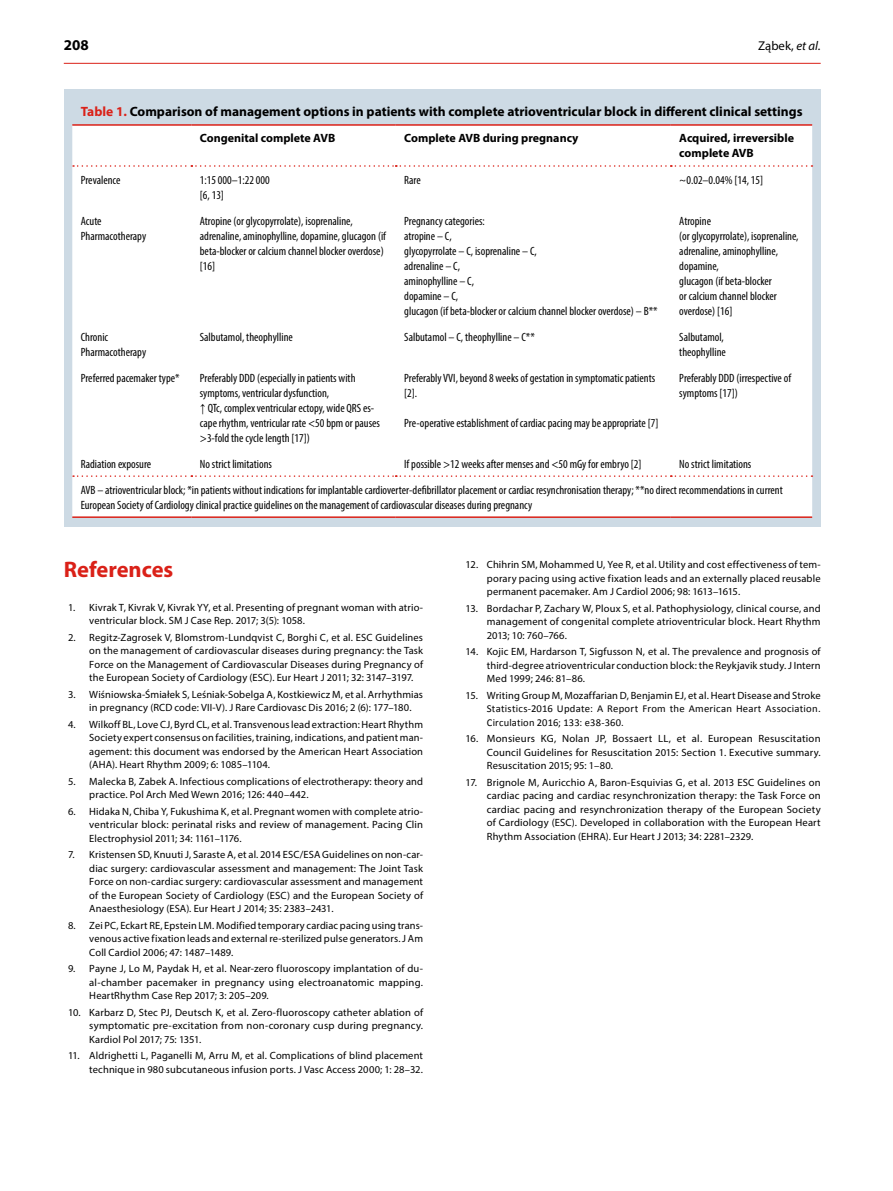
<style>
.page{position:relative;width:893px;height:1191px;background:#fff}
.page>*{position:absolute;margin:0;border:0;box-sizing:border-box;transform-origin:0 0}
.t1{font:700 22.5px "Myriad Pro";color:#da2118}
.t2{font:700 15px "Myriad Pro";color:#000}
.t3{font:700 13.5px "Myriad Pro";color:#000}
.t4{font:12.75px "Myriad Pro";color:#000}
.t5{font:condensed 12px/15px "Myriad Pro";color:#000}
.t6{font:700 12px/15px "Myriad Pro";color:#000}
.t7{font:10.5px/13.5px "Myriad Pro";letter-spacing:.01em;color:#000;text-align:justify}
.t8{font:10.5px/13.5px "Calibri";letter-spacing:.02em;color:#000}
.s1{font-style:italic}
.s2{color:#da2118}
.s3{font-family:"Times New Roman";font-stretch:normal}
</style>
<div class="page">
<hr style="left:64px;top:63px;width:757px;height:1px;background:#da2118">
<div style="left:64px;top:89px;width:757px;height:437px;background:#cddae4"></div>
<div style="left:72px;top:126px;width:740px;height:390px;background:#fff"></div>
<svg style="left:73px;top:165px;width:739px;height:2px"></svg>
<hr style="left:72px;top:124px;width:119px;height:2px;background:#da2118">
<hr style="left:191px;top:124px;width:205px;height:2px;background:#da2118">
<hr style="left:396px;top:124px;width:275px;height:2px;background:#da2118">
<hr style="left:671px;top:124px;width:141px;height:2px;background:#da2118">
<svg style="left:73px;top:475px;width:739px;height:2px"></svg>
<hr style="left:72px;top:516px;width:119px;height:2px;background:#da2118">
<hr style="left:191px;top:516px;width:205px;height:2px;background:#da2118">
<hr style="left:396px;top:516px;width:275px;height:2px;background:#da2118">
<hr style="left:671px;top:516px;width:141px;height:2px;background:#da2118">
<h2 class="t2" style="left:64px;top:35px;width:26px">208</h2>
<p class="t4" style="left:758px;top:38px;width:64px">Ząbek, <span class="s1">et al.</span></p>
<p class="t3" style="left:81px;top:103px;width:723px"><span class="s2">Table 1.</span> Comparison of management options in patients with complete atrioventricular block in different clinical settings</p>
<p class="t6" style="left:200px;top:130px;width:137px">Congenital complete AVB</p>
<p class="t6" style="left:404px;top:130px;width:176px">Complete AVB during pregnancy</p>
<p class="t6" style="left:679px;top:130px;width:116px">Acquired, irreversible complete AVB</p>
<p class="t5" style="left:81px;top:172px;width:41px">Prevalence</p>
<p class="t5" style="left:200px;top:172px;width:71px">1:15 000–1:22 000 [6, 13]</p>
<p class="t5" style="left:404px;top:172px;width:18px">Rare</p>
<p class="t5" style="left:679px;top:172px;width:85px">~0.02–0.04% [14, 15]</p>
<p class="t5" style="left:81px;top:213px;width:67px">Acute<br>Pharmacotherapy</p>
<p class="t5" style="left:200px;top:213px;width:188px">Atropine (or glycopyrrolate), isoprenaline, adrenaline, aminophylline, dopamine, glucagon (if beta‑blocker or calcium channel blocker overdose) [16]</p>
<p class="t5" style="left:404px;top:213px;width:255px">Pregnancy categories:<br>atropine – C,<br>glycopyrrolate – C, isoprenaline – C,<br>adrenaline – C,<br>aminophylline – C,<br>dopamine – C,<br>glucagon (if beta‑blocker or calcium channel blocker overdose) – B**</p>
<p class="t5" style="left:679px;top:213px;width:121px">Atropine<br>(or glycopyrrolate), isoprenaline, adrenaline, aminophylline, dopamine,<br>glucagon (if beta‑blocker<br>or calcium channel blocker overdose) [16]</p>
<p class="t5" style="left:81px;top:329px;width:67px">Chronic<br>Pharmacotherapy</p>
<p class="t5" style="left:200px;top:329px;width:95px">Salbutamol, theophylline</p>
<p class="t5" style="left:404px;top:329px;width:132px">Salbutamol – C, theophylline – C**</p>
<p class="t5" style="left:679px;top:329px;width:48px">Salbutamol, theophylline</p>
<p class="t5" style="left:81px;top:370px;width:100px">Preferred pacemaker type*</p>
<p class="t5" style="left:200px;top:370px;width:182px">Preferably DDD (especially in patients with symptoms, ventricular dysfunction,<br><span class="s3">↑</span> QTc, complex ventricular ectopy, wide QRS es‑ cape rhythm, ventricular rate &lt;50 bpm or pauses &gt;3‑fold the cycle length [17])</p>
<p class="t5" style="left:404px;top:370px;width:252px">Preferably VVI, beyond 8 weeks of gestation in symptomatic patients [2].</p>
<p class="t5" style="left:679px;top:370px;width:113px">Preferably DDD (irrespective of symptoms [17])</p>
<p class="t5" style="left:404px;top:415px;width:256px">Pre‑operative establishment of cardiac pacing may be appropriate [7]</p>
<p class="t5" style="left:81px;top:456px;width:72px">Radiation exposure</p>
<p class="t5" style="left:200px;top:456px;width:74px">No strict limitations</p>
<p class="t5" style="left:404px;top:456px;width:239px">If possible &gt;12 weeks after menses and &lt;50 mGy for embryo [2]</p>
<p class="t5" style="left:81px;top:450px;width:703px;line-height:26px;text-indent:598px">No strict limitations<br>AVB – atrioventricular block; *in patients without indications for implantable cardioverter‑defibrillator placement or cardiac resynchronisation therapy; **no direct recommendations in current</p>
<p class="t5" style="left:81px;top:497px;width:453px">European Society of Cardiology clinical practice guidelines on the management of cardiovascular diseases during pregnancy</p>
<h1 class="t1" style="left:64px;top:555px;width:111px">References</h1>
<p class="t7" style="left:89px;top:600px;width:335px;text-indent:-21px">1. Kivrak T, Kivrak V, Kivrak YY, et al. Presenting of pregnant woman with atrio‑ ventricular block. SM J Case Rep. 2017; 3(5): 1058.</p>
<p class="t7" style="left:89px;top:630px;width:335px;text-indent:-21px">2. Regitz-Zagrosek V, Blomstrom-Lundqvist C, Borghi C, et al. ESC Guidelines on the management of cardiovascular diseases during pregnancy: the Task Force on the Management of Cardiovascular Diseases during Pregnancy of the European Society of Cardiology (ESC). Eur Heart J 2011; 32: 3147–3197.</p>
<p class="t7" style="left:89px;top:687px;width:335px;text-indent:-21px">3. Wiśniowska‑Śmiałek S, Leśniak‑Sobelga A, Kostkiewicz M, et al. Arrhythmias in pregnancy (RCD code: VII‑V). J Rare Cardiovasc Dis 2016; 2 (6): 177–180.</p>
<p class="t7" style="left:89px;top:717px;width:335px;text-indent:-21px">4. Wilkoff BL, Love CJ, Byrd CL, et al. Transvenous lead extraction: Heart Rhythm Society expert consensus on facilities, training, indications, and patient man‑ agement: this document was endorsed by the American Heart Association (AHA). Heart Rhythm 2009; 6: 1085–1104.</p>
<p class="t7" style="left:89px;top:774px;width:335px;text-indent:-21px">5. Malecka B, Zabek A. Infectious complications of electrotherapy: theory and practice. Pol Arch Med Wewn 2016; 126: 440–442.</p>
<p class="t7" style="left:89px;top:804px;width:335px;text-indent:-21px">6. Hidaka N, Chiba Y, Fukushima K, et al. Pregnant women with complete atrio‑ ventricular block: perinatal risks and review of management. Pacing Clin Electrophysiol 2011; 34: 1161–1176.</p>
<p class="t7" style="left:89px;top:848px;width:335px;text-indent:-21px">7. Kristensen SD, Knuuti J, Saraste A, et al. 2014 ESC/ESA Guidelines on non‑car‑ diac surgery: cardiovascular assessment and management: The Joint Task Force on non‑cardiac surgery: cardiovascular assessment and management of the European Society of Cardiology (ESC) and the European Society of Anaesthesiology (ESA). Eur Heart J 2014; 35: 2383–2431.</p>
<p class="t7" style="left:89px;top:918px;width:335px;text-indent:-21px">8. Zei PC, Eckart RE, Epstein LM. Modified temporary cardiac pacing using trans‑ venous active fixation leads and external re‑sterilized pulse generators. J Am Coll Cardiol 2006; 47: 1487–1489.</p>
<p class="t7" style="left:89px;top:961px;width:335px;text-indent:-21px">9. Payne J, Lo M, Paydak H, et al. Near‑zero fluoroscopy implantation of du‑ al‑chamber pacemaker in pregnancy using electroanatomic mapping.<br>HeartRhythm Case Rep 2017; 3: 205–209.</p>
<p class="t7" style="left:89px;top:1005px;width:335px;text-indent:-21px">10. Karbarz D, Stec PJ, Deutsch K, et al. Zero‑fluoroscopy catheter ablation of symptomatic pre‑excitation from non‑coronary cusp during pregnancy.<br>Kardiol Pol 2017; 75: 1351.</p>
<p class="t7" style="left:68px;top:1048px;width:357px;text-align:right">11. Aldrighetti L, Paganelli M, Arru M, et al. Complications of blind placement technique in 980 subcutaneous infusion ports. J Vasc Access 2000; 1: 28–32.</p>
<p class="t7" style="left:487px;top:558px;width:335px;text-indent:-21px">12. Chihrin SM, Mohammed U, Yee R, et al. Utility and cost effectiveness of tem‑ porary pacing using active fixation leads and an externally placed reusable permanent pacemaker. Am J Cardiol 2006; 98: 1613–1615.</p>
<p class="t7" style="left:487px;top:601px;width:335px;text-indent:-21px">13. Bordachar P, Zachary W, Ploux S, et al. Pathophysiology, clinical course, and management of congenital complete atrioventricular block. Heart Rhythm 2013; 10: 760–766.</p>
<p class="t7" style="left:487px;top:645px;width:335px;text-indent:-21px">14. Kojic EM, Hardarson T, Sigfusson N, et al. The prevalence and prognosis of third‑degree atrioventricular conduction block: the Reykjavik study. J Intern Med 1999; 246: 81–86.</p>
<p class="t7" style="left:466px;top:688px;width:357px">15. Writing Group M, Mozaffarian D, Benjamin EJ, et al. Heart Disease and Stroke</p>
<p class="t8" style="left:487px;top:701px;width:335px">Statistics‑2016 Update: A Report From the American Heart Association.<br>Circulation 2016; 133: e38‑360.</p>
<p class="t7" style="left:487px;top:732px;width:335px;text-indent:-21px">16. Monsieurs KG, Nolan JP, Bossaert LL, et al. European Resuscitation Council Guidelines for Resuscitation 2015: Section 1. Executive summary.<br>Resuscitation 2015; 95: 1–80.</p>
<p class="t7" style="left:487px;top:775px;width:335px;text-indent:-21px">17. Brignole M, Auricchio A, Baron‑Esquivias G, et al. 2013 ESC Guidelines on cardiac pacing and cardiac resynchronization therapy: the Task Force on cardiac pacing and resynchronization therapy of the European Society of Cardiology (ESC). Developed in collaboration with the European Heart Rhythm Association (EHRA). Eur Heart J 2013; 34: 2281–2329.</p>
</div>
